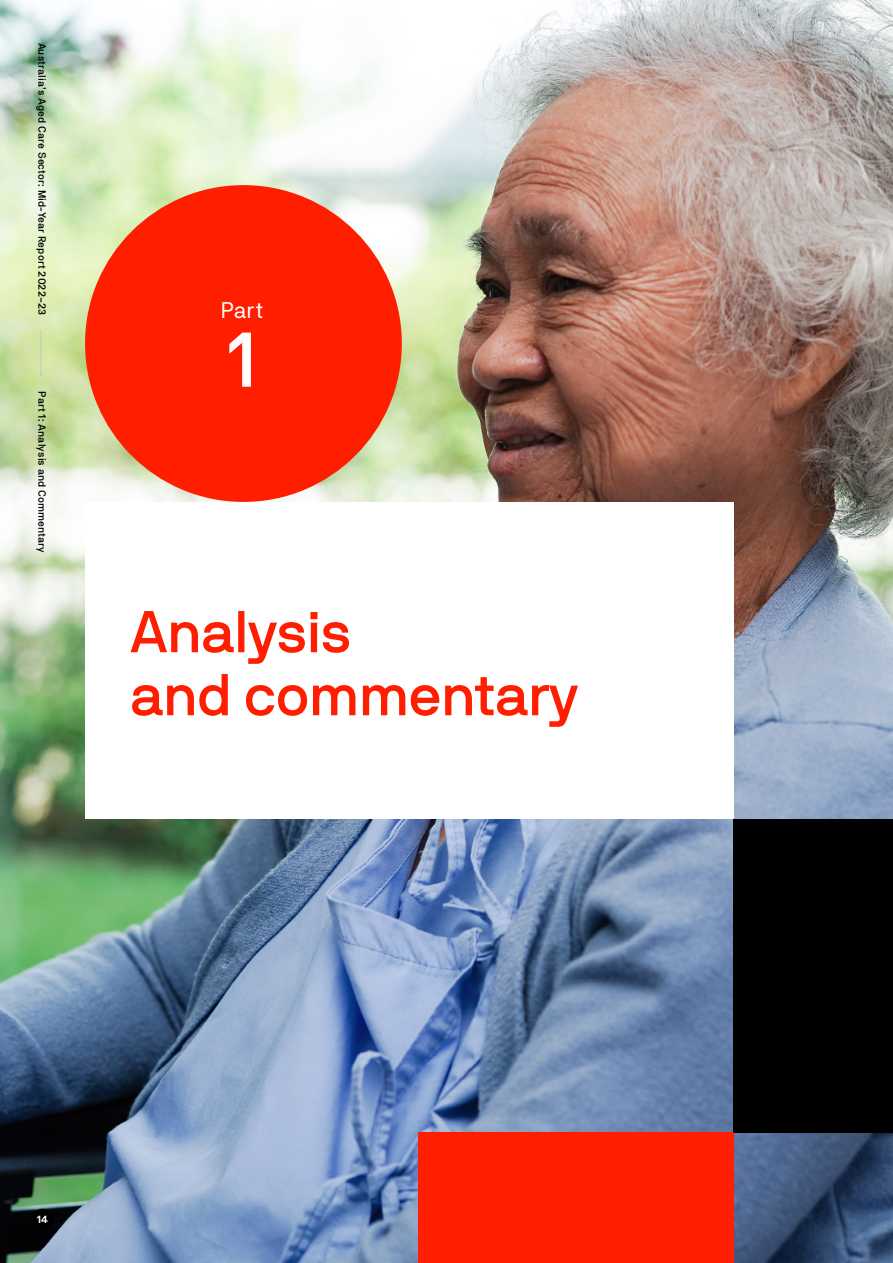
<style>
.page{position:relative;width:893px;height:1263px;background:#fff}
.page>*{position:absolute;margin:0;border:0;box-sizing:border-box;transform-origin:0 0}
.t1{font:500 78px "NB Akademie";color:#fff}
.Heading_1{font:500 58.5px/63px "NB International Pro";color:#ff1e00}
.t2{font:22.5px "NB Akademie";color:#fff}
.t3{font:500 10.5px "NB Akademie";letter-spacing:.01em;color:#000}
.t4{font:600 10.5px "NB Akademie";color:#fff}
</style>
<div class="page">
<img style="left:0;top:0;width:893px;height:1263px">
<div style="left:85px;top:502px;width:648px;height:317px;background:#fff"></div>
<div style="left:85px;top:185px;width:317px;height:317px;background:#ff1e00;border-radius:50%"></div>
<div style="left:733px;top:819px;width:160px;height:313px;background:#000"></div>
<div style="left:418px;top:1132px;width:315px;height:131px;background:#ff1e00"></div>
<hr style="left:41px;top:330px;width:1px;height:45px;background:#c6c6c6">
<div style="left:32px;top:1209px;width:21px;height:21px;background:#000;border-radius:50%"></div>
<p class="t3" style="left:49px;top:43px;width:274px;rotate:90deg">Australia’s Aged Care Sector: Mid-Year Report 2022–23</p>
<p class="t3" style="left:49px;top:391px;width:163px;rotate:90deg">Part 1: Analysis and Commentary</p>
<p class="t2" style="left:221px;top:297px;width:44px">Part</p>
<p class="t1" style="left:226px;top:313px;width:34px">1</p>
<p class="Heading_1" style="left:130px;top:600px;width:449px">Analysis<br>and commentary</p>
<p class="t4" style="left:37px;top:1213px;width:13px">14</p>
</div>
